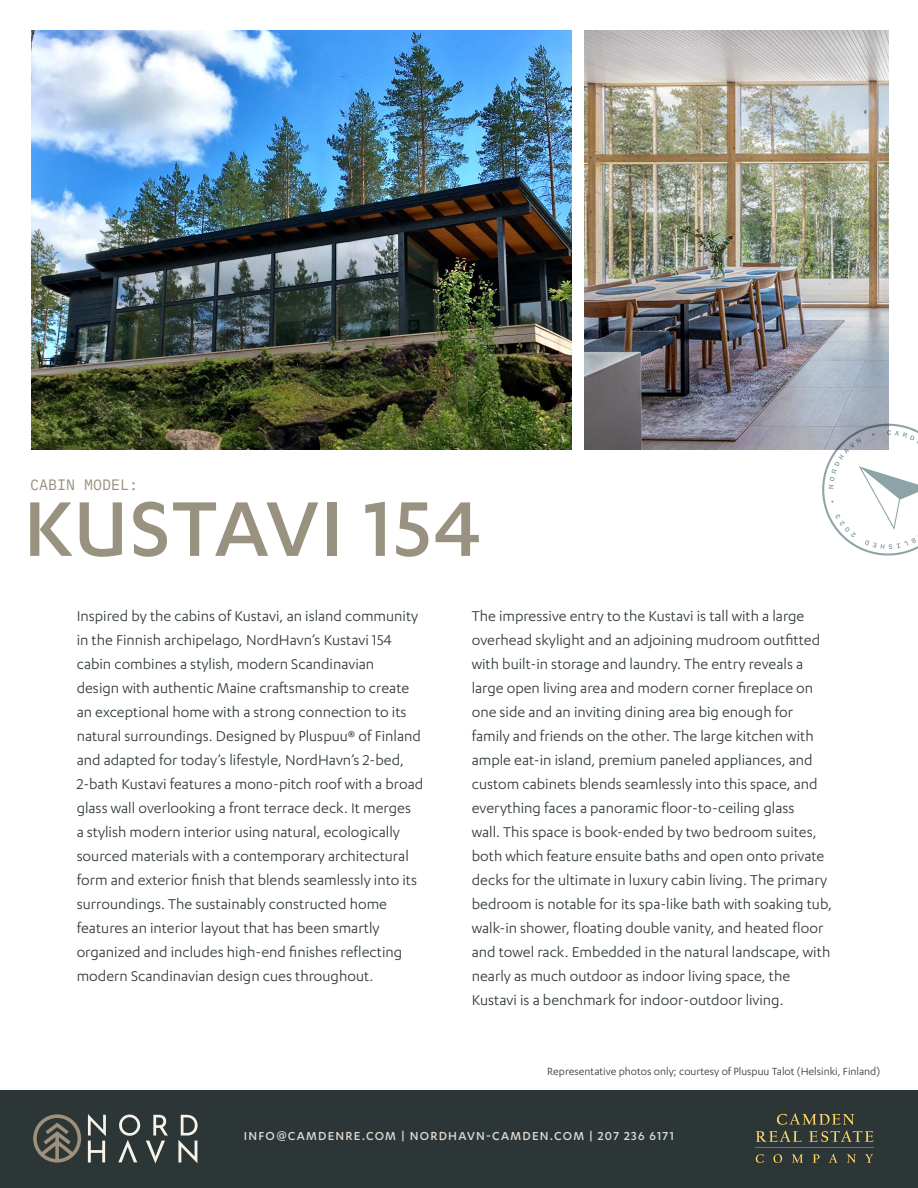
<style>
.page{position:relative;width:918px;height:1188px;background:#fff}
.page>*{position:absolute;margin:0;border:0;box-sizing:border-box;transform-origin:0 0}
.t1{font:500 90px "Karbon";letter-spacing:.02em;color:#9a9281}
.t2{font:16.5px/24px "Karbon";color:#2d3637}
.t3{font:15px "IBM Plex Mono";color:#9a9281}
.t4{font:500 13.5px "Karbon";letter-spacing:.09em;color:#dcdacf}
.t5{font:12px "Karbon";color:#2d3637}
</style>
<div class="page">
<div style="left:0;top:1090px;width:918px;height:98px;background:#2d3637"></div>
<img style="left:584px;top:30px;width:305px;height:419px">
<img style="left:31px;top:30px;width:540px;height:419px">
<svg style="left:756px;top:1154px;width:8px;height:9px"></svg>
<svg style="left:774px;top:1154px;width:8px;height:9px"></svg>
<svg style="left:792px;top:1154px;width:11px;height:9px"></svg>
<svg style="left:813px;top:1154px;width:7px;height:9px"></svg>
<svg style="left:829px;top:1154px;width:8px;height:9px"></svg>
<svg style="left:847px;top:1154px;width:9px;height:9px"></svg>
<svg style="left:865px;top:1154px;width:8px;height:9px"></svg>
<svg style="left:777px;top:1113px;width:77px;height:12px"></svg>
<svg style="left:756px;top:1131px;width:46px;height:11px"></svg>
<svg style="left:809px;top:1131px;width:65px;height:11px"></svg>
<hr style="left:755px;top:1148px;width:119px;height:1px;background:#ee3e35">
<svg style="left:33px;top:1114px;width:48px;height:49px"></svg>
<svg style="left:88px;top:1114px;width:18px;height:48px"></svg>
<svg style="left:146px;top:1115px;width:22px;height:48px"></svg>
<svg style="left:178px;top:1115px;width:20px;height:48px"></svg>
<svg style="left:118px;top:1115px;width:22px;height:47px"></svg>
<svg style="left:814px;top:415px;width:104px;height:141px"></svg>
<p class="t3" style="left:30px;top:473px;width:109px">CABIN MODEL:</p>
<p class="t1" style="left:24px;top:478px;width:459px">KUSTAVI 154</p>
<p class="t2" style="left:77px;top:604px;width:348px">Inspired by the cabins of Kustavi, an island community in the Finnish archipelago, NordHavn’s Kustavi 154 cabin combines a stylish, modern Scandinavian<br>design with authentic Maine craftsmanship to create an exceptional home with a strong connection to its natural surroundings. Designed by Pluspuu® of Finland and adapted for today’s lifestyle, NordHavn’s 2-bed, 2-bath Kustavi features a mono-pitch roof with a broad glass wall overlooking a front terrace deck. It merges<br>a stylish modern interior using natural, ecologically sourced materials with a contemporary architectural form and exterior finish that blends seamlessly into its surroundings. The sustainably constructed home</p>
<p class="t2" style="left:77px;top:916px;width:327px">features an interior layout that has been smartly organized and includes high-end finishes reflecting modern Scandinavian design cues throughout.</p>
<p class="t2" style="left:472px;top:604px;width:362px">The impressive entry to the Kustavi is tall with a large overhead skylight and an adjoining mudroom outfitted with built-in storage and laundry. The entry reveals a large open living area and modern corner fireplace on one side and an inviting dining area big enough for family and friends on the other. The large kitchen with ample eat-in island, premium paneled appliances, and custom cabinets blends seamlessly into this space, and everything faces a panoramic floor-to-ceiling glass<br>wall. This space is book-ended by two bedroom suites, both which feature ensuite baths and open onto private decks for the ultimate in luxury cabin living. The primary bedroom is notable for its spa-like bath with soaking tub, walk-in shower, floating double vanity, and heated floor and towel rack. Embedded in the natural landscape, with nearly as much outdoor as indoor living space, the</p>
<p class="t2" style="left:472px;top:988px;width:313px">Kustavi is a benchmark for indoor-outdoor living.</p>
<p class="t5" style="left:547px;top:1064px;width:334px">Representative photos only; courtesy of Pluspuu Talot (Helsinki, Finland)</p>
<p class="t4" style="left:244px;top:1128px;width:432px">INFO@CAMDENRE.COM | NORDHAVN-CAMDEN.COM | 207 236 6171</p>
</div>
